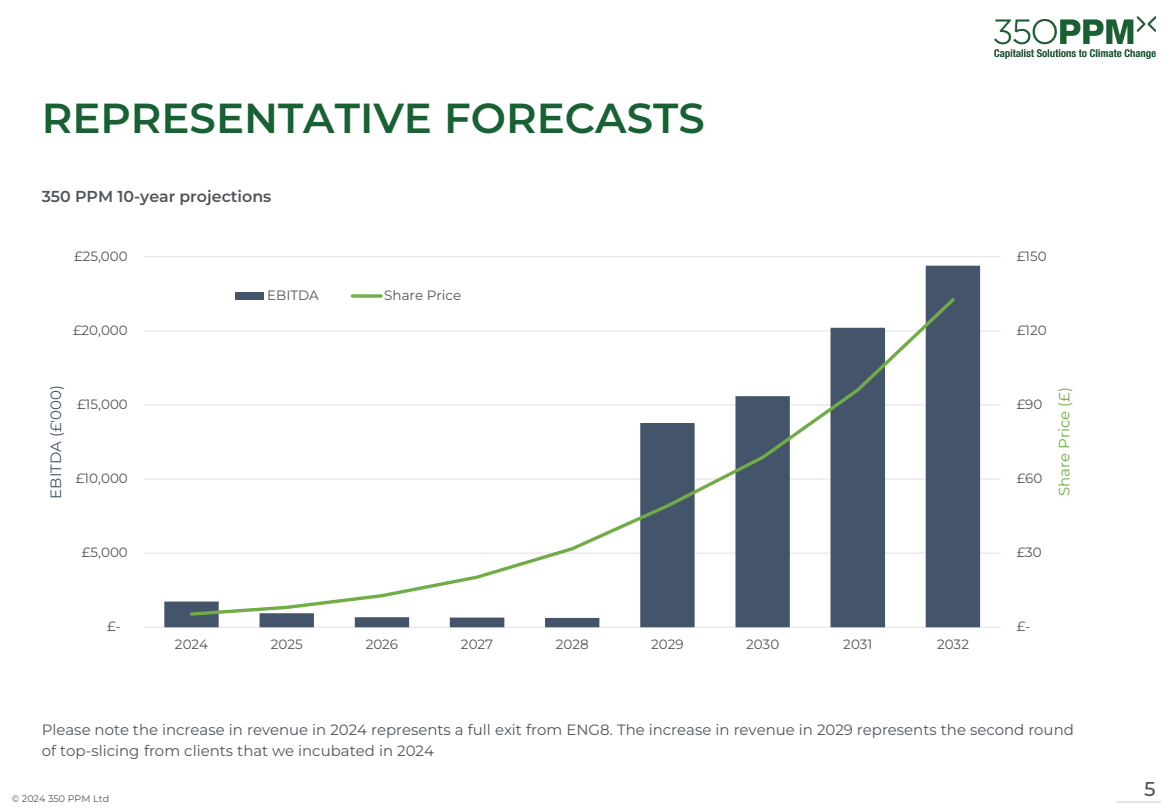
<style>
.page{position:relative;width:1170px;height:810px;background:#fff}
.page>*{position:absolute;margin:0;border:0;box-sizing:border-box;transform-origin:0 0}
.t1{font:600 42px "Montserrat";color:#186133}
.t2{font:500 19.95px "Montserrat";color:#50555a}
.t3{font:600 15.9px "Montserrat";color:#50555a}
.t4{font:15px/21px "Montserrat";color:#50555a}
.t5{font:15px "Montserrat";letter-spacing:.005em;color:#44546a}
.t6{font:15px "Montserrat";color:#70ad47}
.t7{font:13.5px "Montserrat";letter-spacing:.005em;color:#50555a}
.t8{font:9.6px "Montserrat";color:#50555a}
</style>
<div class="page">
<hr style="left:1116px;top:801px;width:45px;height:2px;background:#e7e6e6">
<img style="left:994px;top:16px;width:162px;height:42px">
<hr style="left:144px;top:627px;width:857px;height:1px;background:#e4e5e7">
<hr style="left:144px;top:553px;width:857px;height:1px;background:#e4e5e7">
<hr style="left:144px;top:478px;width:857px;height:2px;background:#e4e5e7">
<hr style="left:144px;top:404px;width:857px;height:2px;background:#e4e5e7">
<hr style="left:144px;top:330px;width:857px;height:1px;background:#e4e5e7">
<hr style="left:144px;top:256px;width:857px;height:1px;background:#e4e5e7">
<svg style="left:164px;top:266px;width:816px;height:361px"></svg>
<svg style="left:188px;top:295px;width:770px;height:323px"></svg>
<div style="left:235px;top:292px;width:29px;height:8px;background:#44546a"></div>
<svg style="left:352px;top:294px;width:29px;height:4px"></svg>
<h2 class="t1" style="left:42px;top:90px;width:665px">REPRESENTATIVE FORECASTS</h2>
<p class="t3" style="left:42px;top:186px;width:231px">350 PPM 10-year projections</p>
<p class="t7" style="left:74px;top:247px;width:55px">£25,000</p>
<p class="t7" style="left:73px;top:321px;width:56px">£20,000</p>
<p class="t7" style="left:267px;top:286px;width:53px">EBITDA</p>
<p class="t7" style="left:384px;top:286px;width:78px">Share Price</p>
<p class="t7" style="left:1017px;top:247px;width:32px">£150</p>
<p class="t7" style="left:1017px;top:321px;width:32px">£120</p>
<p class="t5" style="left:46px;top:499px;width:115px;rotate:-90deg">EBITDA (£'000)</p>
<p class="t6" style="left:1054px;top:496px;width:110px;rotate:-90deg">Share Price (£)</p>
<p class="t7" style="left:1017px;top:395px;width:27px">£90</p>
<p class="t7" style="left:77px;top:395px;width:52px">£15,000</p>
<p class="t7" style="left:1017px;top:469px;width:27px">£60</p>
<p class="t7" style="left:76px;top:469px;width:53px">£10,000</p>
<p class="t7" style="left:82px;top:544px;width:47px">£5,000</p>
<p class="t7" style="left:107px;top:618px;width:15px">£-</p>
<p class="t7" style="left:175px;top:635px;width:35px">2024</p>
<p class="t7" style="left:271px;top:635px;width:33px">2025</p>
<p class="t7" style="left:366px;top:635px;width:34px">2026</p>
<p class="t7" style="left:461px;top:635px;width:34px">2027</p>
<p class="t7" style="left:556px;top:635px;width:34px">2028</p>
<p class="t7" style="left:651px;top:635px;width:34px">2029</p>
<p class="t7" style="left:746px;top:635px;width:35px">2030</p>
<p class="t7" style="left:843px;top:635px;width:31px">2031</p>
<p class="t7" style="left:937px;top:635px;width:33px">2032</p>
<p class="t7" style="left:1017px;top:544px;width:27px">£30</p>
<p class="t7" style="left:1017px;top:618px;width:15px">£-</p>
<p class="t4" style="left:42px;top:719px;width:1034px">Please note the increase in revenue in 2024 represents a full exit from ENG8. The increase in revenue in 2029 represents the second round of top-slicing from clients that we incubated in 2024</p>
<p class="t8" style="left:12px;top:792px;width:99px">© 2024 350 PPM Ltd</p>
<h2 class="t2" style="left:1144px;top:775px;width:13px">5</h2>
</div>
